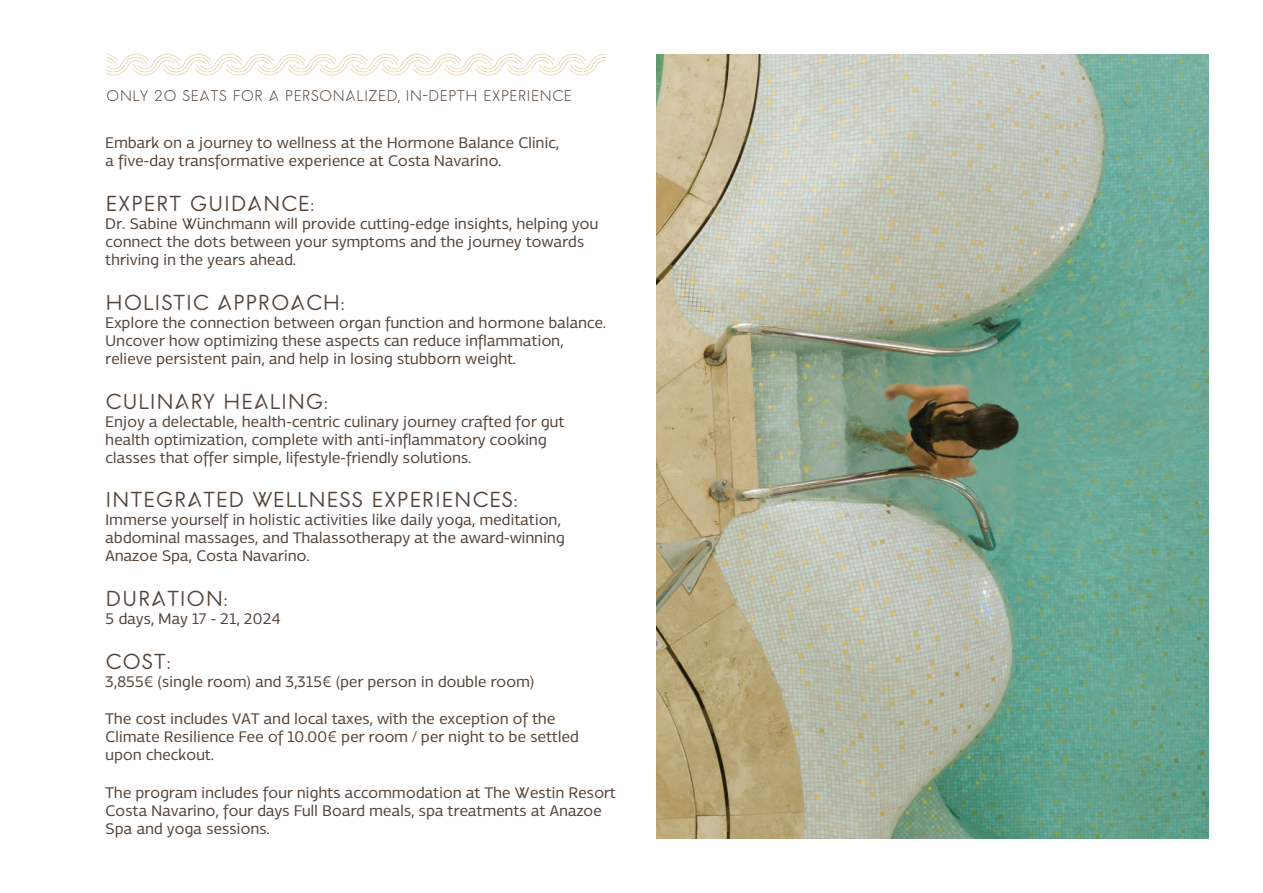
<style>
.page{position:relative;width:1263px;height:893px;background:#fff}
.page>*{position:absolute;margin:0;border:0;box-sizing:border-box;transform-origin:0 0}
.t1{font:500 21px "Costa";color:#564539}
.t2{font:16.5px/18px "Navarino";letter-spacing:-.02em;color:#564539}
.t3{font:15px "Costa";color:#564539}
</style>
<div class="page">
<img style="left:656px;top:54px;width:553px;height:785px">
<svg style="left:106px;top:54px;width:500px;height:21px"></svg>
<p class="t3" style="left:106px;top:87px;width:467px">ONLY 20 SEATS FOR A PERSONALIZED, IN-DEPTH EXPERIENCE</p>
<p class="t2" style="left:105px;top:134px;width:456px">Embark on a journey to wellness at the Hormone Balance Clinic, a five-day transformative experience at Costa Navarino.</p>
<p class="t1" style="left:105px;top:191px;width:211px">EXPERT GUIDANCE:</p>
<p class="t2" style="left:105px;top:215px;width:495px">Dr. Sabine Wunchmann will provide cutting-edge insights, helping you connect the dots between your symptoms and the journey towards thriving in the years ahead.</p>
<p class="t1" style="left:105px;top:290px;width:241px">HOLISTIC APPROACH:</p>
<p class="t2" style="left:105px;top:314px;width:503px">Explore the connection between organ function and hormone balance.<br>Uncover how optimizing these aspects can reduce inflammation, relieve persistent pain, and help in losing stubborn weight.</p>
<p class="t1" style="left:105px;top:389px;width:224px">CULINARY HEALING:</p>
<p class="t2" style="left:105px;top:413px;width:461px">Enjoy a delectable, health-centric culinary journey crafted for gut health optimization, complete with anti-inflammatory cooking classes that offer simple, lifestyle-friendly solutions.</p>
<p class="t1" style="left:105px;top:487px;width:414px">INTEGRATED WELLNESS EXPERIENCES:</p>
<p class="t2" style="left:105px;top:511px;width:461px">Immerse yourself in holistic activities like daily yoga, meditation, abdominal massages, and Thalassotherapy at the award-winning<br>Anazoe Spa, Costa Navarino.</p>
<p class="t1" style="left:105px;top:586px;width:124px">DURATION:</p>
<p class="t2" style="left:105px;top:610px;width:177px">5 days, May 17 - 21, 2024</p>
<p class="t1" style="left:105px;top:649px;width:67px">COST:</p>
<p class="t2" style="left:105px;top:673px;width:431px">3,855€ (single room) and 3,315€ (per person in double room)</p>
<p class="t2" style="left:105px;top:710px;width:475px">The cost includes VAT and local taxes, with the exception of the<br>Climate Resilience Fee of 10.00€ per room / per night to be settled upon checkout.</p>
<p class="t2" style="left:105px;top:784px;width:512px">The program includes four nights accommodation at The Westin Resort<br>Costa Navarino, four days Full Board meals, spa treatments at Anazoe<br>Spa and yoga sessions.</p>
<p class="t2" style="left:212px;top:217px;width:5px;rotate:90deg">:</p>
</div>
